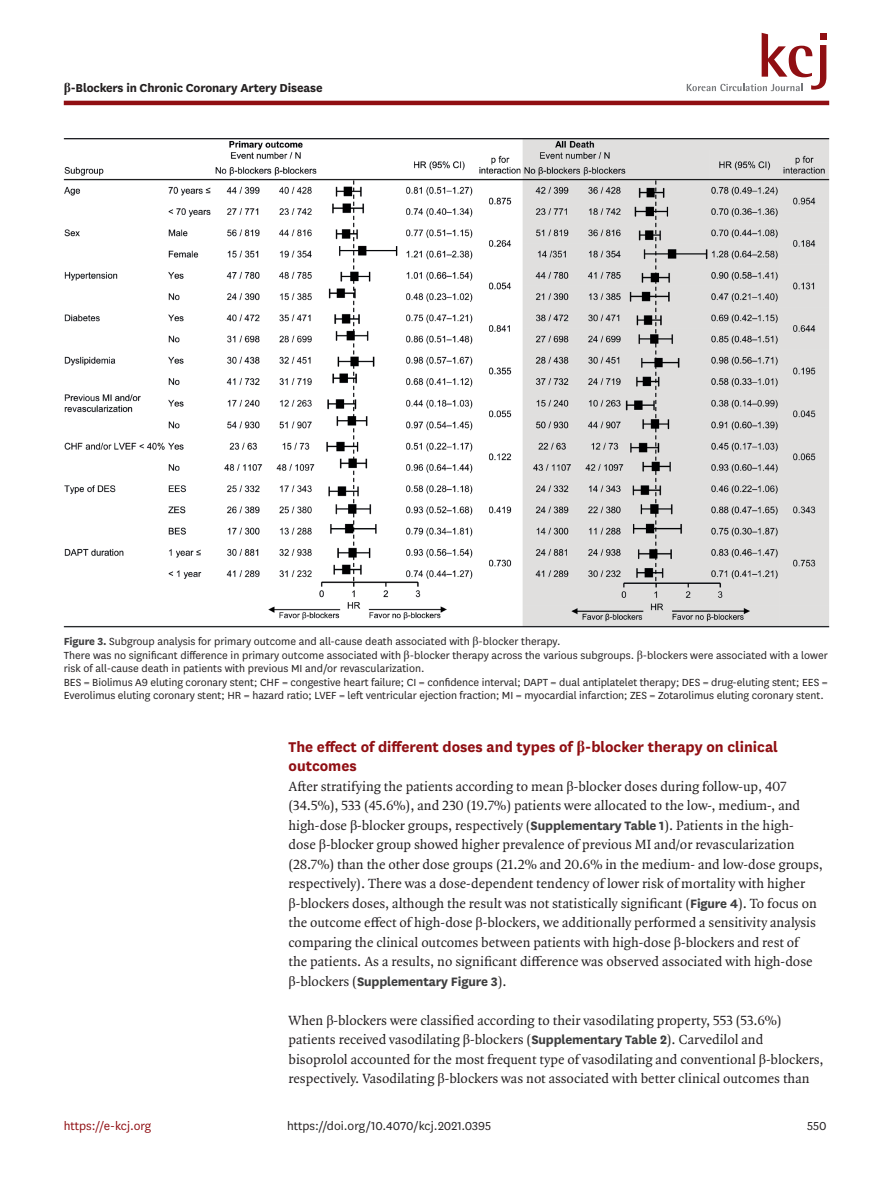
<style>
.page{position:relative;width:893px;height:1191px;background:#fff}
.page>*{position:absolute;margin:0;border:0;box-sizing:border-box;transform-origin:0 0}
.body_title2{font:700 16.5px/19.5px "National";color:#900f13}
.body_p_first{font:14.25px/19.5px "Quadraat OT";color:#231f20}
.body_p{font:14.25px/19.5px "Quadraat OT";color:#231f20}
.doi_running_footer{font:13.5px "National";color:#231f20}
.alt-title-type{font:700 13.5px "National";letter-spacing:-.01em;color:#231f20}
.t1{font:13.5px "National";color:#900f13}
.fig_caption{font:12px/13.5px "National";letter-spacing:-.005em;color:#231f20}
.s1{font-family:"Times New Roman"}
.s2{font-weight:700;color:#3e3e3f}
.s3{font-family:"National";font-weight:700;color:#3e3e3f}
</style>
<div class="page">
<hr style="left:64px;top:101px;width:765px;height:4px;background:#900f13">
<div style="left:820px;top:34px;width:7px;height:6px;background:#900f13"></div>
<svg style="left:687px;top:33px;width:139px;height:58px"></svg>
<img style="left:64px;top:138px;width:765px;height:489px">
<p class="alt-title-type" style="left:64px;top:79px;width:260px"><span class="s1">β</span>-Blockers in Chronic Coronary Artery Disease</p>
<p class="fig_caption" style="left:64px;top:634px;width:766px"><span class="s2">Figure 3.</span> Subgroup analysis for primary outcome and all-cause death associated with <span class="s1">β</span>-blocker therapy.<br>There was no significant difference in primary outcome associated with <span class="s1">β</span>-blocker therapy across the various subgroups. <span class="s1">β</span>-blockers were associated with a lower risk of all-cause death in patients with previous MI and/or revascularization.<br>BES = Biolimus A9 eluting coronary stent; CHF = congestive heart failure; CI = confidence interval; DAPT = dual antiplatelet therapy; DES = drug-eluting stent; EES = Everolimus eluting coronary stent; HR = hazard ratio; LVEF = left ventricular ejection fraction; MI = myocardial infarction; ZES = Zotarolimus eluting coronary stent.</p>
<p class="body_title2" style="left:289px;top:736px;width:491px">The effect of different doses and types of <span class="s1">β</span>-blocker therapy on clinical outcomes</p>
<p class="body_p_first" style="left:289px;top:776px;width:536px">After stratifying the patients according to mean <span class="s1">β</span>-blocker doses during follow-up, 407 (34.5%), 533 (45.6%), and 230 (19.7%) patients were allocated to the low-, medium-, and high-dose <span class="s1">β</span>-blocker groups, respectively (<span class="s3">Supplementary Table 1</span>). Patients in the high&shy;dose <span class="s1">β</span>-blocker group showed higher prevalence of previous MI and/or revascularization (28.7%) than the other dose groups (21.2% and 20.6% in the medium- and low-dose groups, respectively). There was a dose-dependent tendency of lower risk of mortality with higher <span class="s1">β</span>-blockers doses, although the result was not statistically significant (<span class="s3">Figure 4</span>). To focus on the outcome effect of high-dose <span class="s1">β</span>-blockers, we additionally performed a sensitivity analysis comparing the clinical outcomes between patients with high-dose <span class="s1">β</span>-blockers and rest of<br>the patients. As a results, no significant difference was observed associated with high-dose <span class="s1">β</span>-blockers (<span class="s3">Supplementary Figure 3</span>).</p>
<p class="body_p" style="left:289px;top:1010px;width:536px">When <span class="s1">β</span>-blockers were classified according to their vasodilating property, 553 (53.6%) patients received vasodilating <span class="s1">β</span>-blockers (<span class="s3">Supplementary Table 2</span>). Carvedilol and bisoprolol accounted for the most frequent type of vasodilating and conventional <span class="s1">β</span>-blockers, respectively. Vasodilating <span class="s1">β</span>-blockers was not associated with better clinical outcomes than</p>
<p class="doi_running_footer" style="left:287px;top:1116px;width:205px">https://doi.org/10.4070/kcj.2021.0395</p>
<p class="t1" style="left:64px;top:1116px;width:89px">https://e-kcj.org</p>
<p class="doi_running_footer" style="left:807px;top:1116px;width:21px">550</p>
</div>
